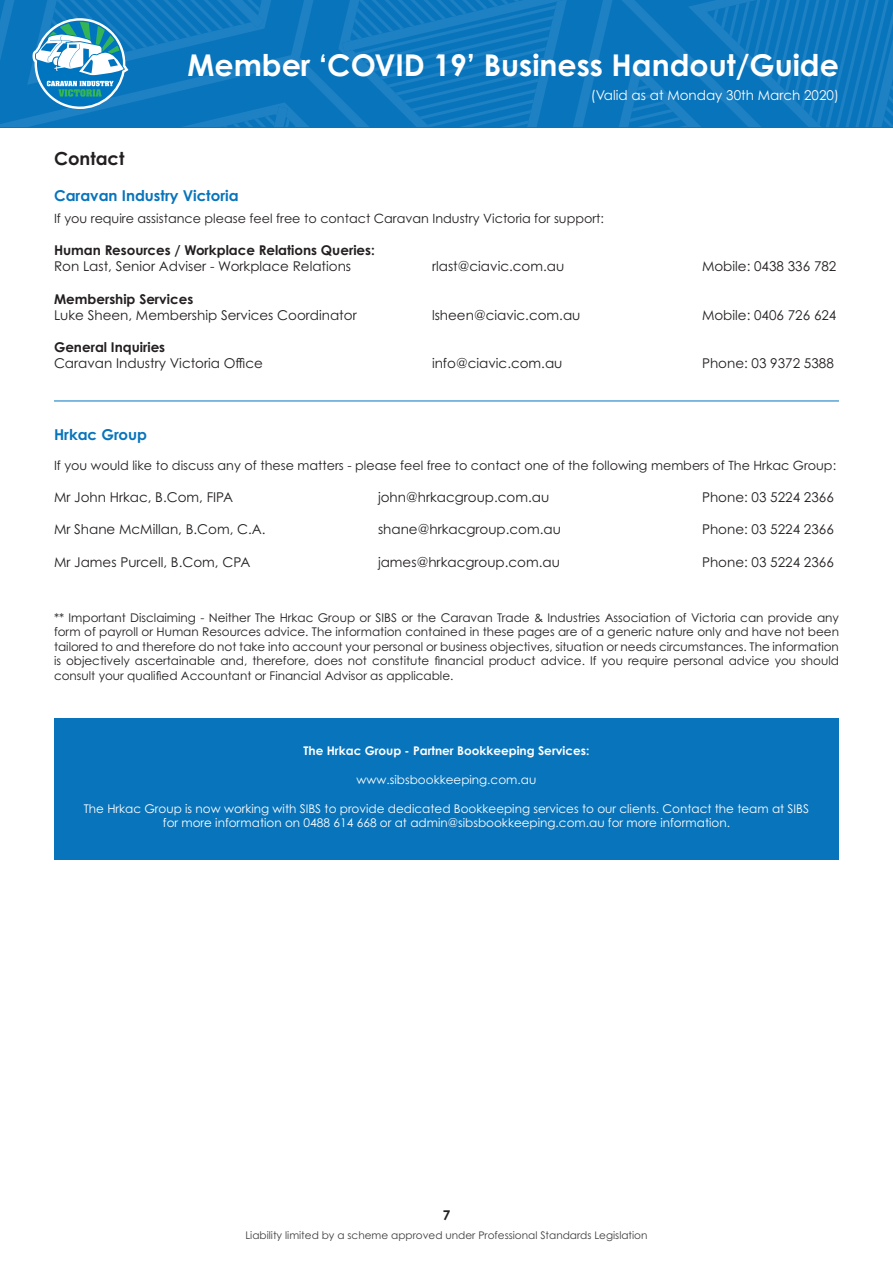
<style>
.page{position:relative;width:893px;height:1263px;background:#fff}
.page>*{position:absolute;margin:0;border:0;box-sizing:border-box;transform-origin:0 0}
.t1{font:700 30px "Century Gothic Pro";color:#fff}
.t2{font:700 18px "Century Gothic Pro";color:#231f20}
.t3{font:700 15px "Century Gothic Pro";color:#0774bc}
.t4{font:13.5px "Century Gothic Pro";color:#231f20}
.t5{font:700 13.5px "Century Gothic Pro";color:#231f20}
.t6{font:13.5px "Century Gothic Pro";color:#fff}
.t7{font:12.75px "Century Gothic Pro";color:#231f20}
.t8{font:12px/14.4px "Century Gothic Pro";color:#231f20;text-align:justify}
.t9{font:12px "Century Gothic Pro";color:#fff}
.t10{font:700 12px "Century Gothic Pro";color:#fff}
.t11{font:10.5px "Century Gothic Pro";color:#3e3e3f}
</style>
<div class="page">
<svg style="left:573px;top:0;width:320px;height:128px;background:#0d77be"></svg>
<svg style="left:0;top:0;width:567px;height:127px;background:#167dbf"></svg>
<div style="left:54px;top:718px;width:785px;height:142px;background:#0774bc"></div>
<hr style="left:54px;top:401px;width:785px;height:1px;background:#0574bc">
<p class="t1" style="left:187px;top:47px;width:653px">Member ‘COVID 19’ Business Handout/Guide</p>
<p class="t6" style="left:591px;top:87px;width:250px">(Valid as at Monday 30th March 2020)</p>
<p class="t2" style="left:54px;top:148px;width:72px">Contact</p>
<p class="t3" style="left:54px;top:186px;width:186px">Caravan Industry Victoria</p>
<p class="t7" style="left:54px;top:210px;width:552px">If you require assistance please feel free to contact Caravan Industry Victoria for support:</p>
<p class="t5" style="left:54px;top:242px;width:322px">Human Resources / Workplace Relations Queries:</p>
<p class="t4" style="left:54px;top:258px;width:299px">Ron Last, Senior Adviser - Workplace Relations</p>
<p class="t4" style="left:432px;top:258px;width:134px">rlast@ciavic.com.au</p>
<p class="t4" style="left:702px;top:258px;width:136px">Mobile: 0438 336 782</p>
<p class="t5" style="left:54px;top:290px;width:141px">Membership Services</p>
<p class="t4" style="left:54px;top:307px;width:304px">Luke Sheen, Membership Services Coordinator</p>
<p class="t4" style="left:432px;top:307px;width:150px">lsheen@ciavic.com.au</p>
<p class="t4" style="left:702px;top:307px;width:136px">Mobile: 0406 726 624</p>
<p class="t5" style="left:54px;top:339px;width:113px">General Inquiries</p>
<p class="t4" style="left:54px;top:355px;width:210px">Caravan Industry Victoria Office</p>
<p class="t4" style="left:432px;top:355px;width:132px">info@ciavic.com.au</p>
<p class="t4" style="left:702px;top:355px;width:133px">Phone: 03 9372 5388</p>
<p class="t3" style="left:54px;top:425px;width:95px">Hrkac Group</p>
<p class="t7" style="left:54px;top:457px;width:784px">If you would like to discuss any of these matters - please feel free to contact one of the following members of The Hrkac Group:</p>
<p class="t4" style="left:54px;top:489px;width:181px">Mr John Hrkac, B.Com, FIPA</p>
<p class="t4" style="left:378px;top:489px;width:173px">john@hrkacgroup.com.au</p>
<p class="t4" style="left:702px;top:489px;width:133px">Phone: 03 5224 2366</p>
<p class="t4" style="left:54px;top:521px;width:213px">Mr Shane McMillan, B.Com, C.A.</p>
<p class="t4" style="left:378px;top:521px;width:184px">shane@hrkacgroup.com.au</p>
<p class="t4" style="left:702px;top:521px;width:133px">Phone: 03 5224 2366</p>
<p class="t4" style="left:54px;top:554px;width:198px">Mr James Purcell, B.Com, CPA</p>
<p class="t4" style="left:378px;top:554px;width:183px">james@hrkacgroup.com.au</p>
<p class="t4" style="left:702px;top:554px;width:133px">Phone: 03 5224 2366</p>
<p class="t8" style="left:54px;top:610px;width:786px">** Important Disclaiming - Neither The Hrkac Group or SIBS or the Caravan Trade &amp; Industries Association of Victoria can provide any form of payroll or Human Resources advice. The information contained in these pages are of a generic nature only and have not been tailored to and therefore do not take into account your personal or business objectives, situation or needs circumstances. The information is objectively ascertainable and, therefore, does not constitute financial product advice. If you require personal advice you should consult your qualified Accountant or Financial Advisor as applicable.</p>
<p class="t10" style="left:304px;top:743px;width:287px">The Hrkac Group - Partner Bookkeeping Services:</p>
<p class="t9" style="left:357px;top:772px;width:181px">www.sibsbookkeeping.com.au</p>
<p class="t9" style="left:84px;top:801px;width:727px">The Hrkac Group is now working with SIBS to provide dedicated Bookkeeping services to our clients. Contact the team at SIBS</p>
<p class="t9" style="left:163px;top:815px;width:569px">for more information on 0488 614 668 or at admin@sibsbookkeeping.com.au for more information.</p>
<p class="t5" style="left:443px;top:1207px;width:9px">7</p>
<p class="t11" style="left:245px;top:1228px;width:404px">Liability limited by a scheme approved under Professional Standards Legislation</p>
</div>
